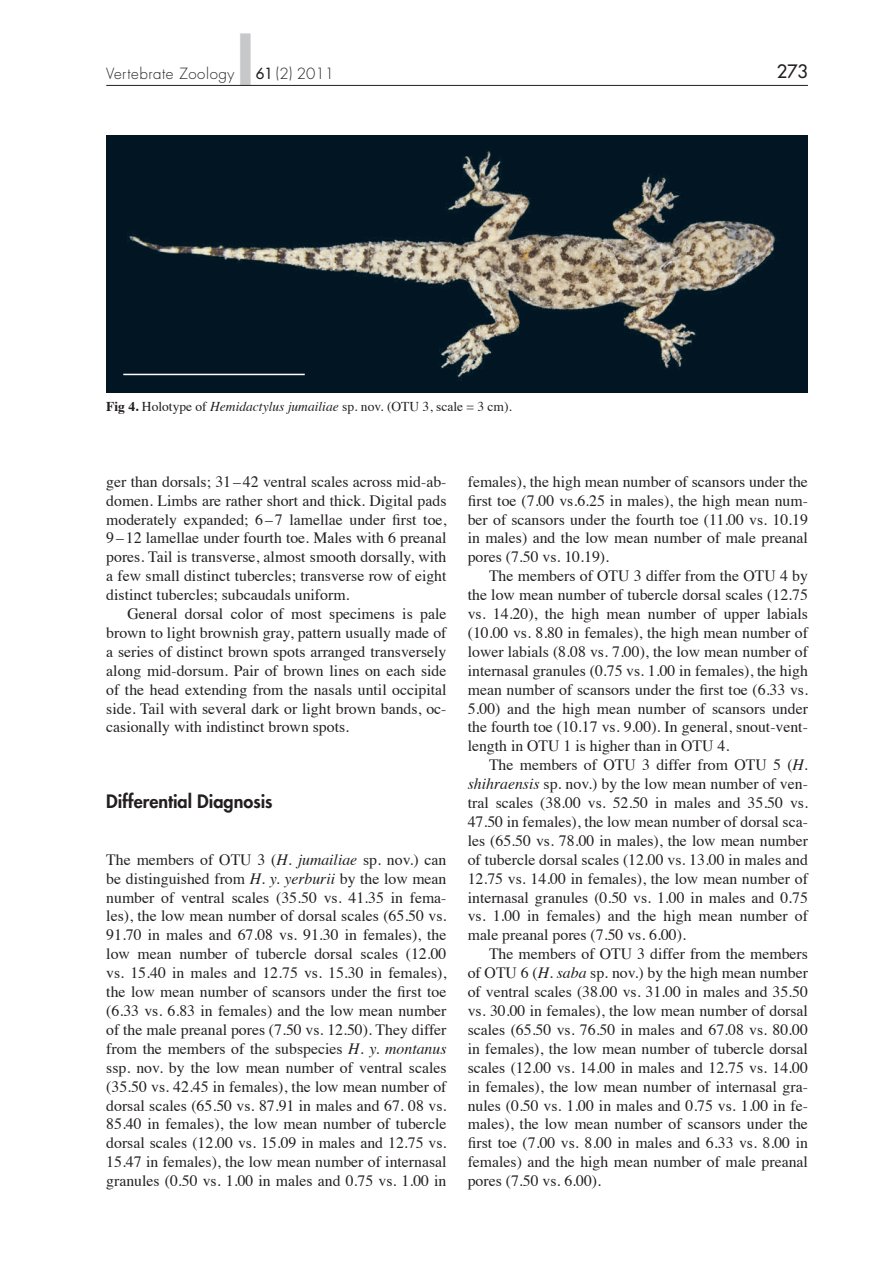
<style>
.page{position:relative;width:893px;height:1263px;background:#fff}
.page>*{position:absolute;margin:0;border:0;box-sizing:border-box;transform-origin:0 0}
.t1{font:800 18px "Futura";color:#231f20}
.t2{font:18px "Futura";color:#231f20}
.t3{font:15.75px/18.9px "Times";color:#231f20;text-align:justify}
.t4{font:300 15px "Futura";letter-spacing:.04em;color:#231f20}
.t5{font:13.5px "Times";color:#231f20}
.s1{color:#c7c8ca}
.s2{font-weight:400}
.s3{font-weight:700}
.s4{font-style:italic}
</style>
<div class="page">
<hr style="left:106px;top:85px;width:702px;height:1px;background:#231f20">
<img style="left:106px;top:135px;width:702px;height:257px">
<hr style="left:123px;top:374px;width:182px;height:1px;background:#fff">
<p class="t4" style="left:106px;top:66px;width:229px">Vertebrate Zoology <span class="s1">■</span> <span class="s2">61</span> (2) 2011</p>
<p class="t5" style="left:106px;top:401px;width:407px"><span class="s3">Fig 4.</span> Holotype of <span class="s4">Hemidactylus jumailiae</span> sp. nov. (OTU 3, scale = 3 cm).</p>
<p class="t2" style="left:777px;top:62px;width:33px">273</p>
<p class="t3" style="left:106px;top:473px;width:342px">ger than dorsals; 31 – 42 ventral scales across mid-ab&shy;domen. Limbs are rather short and thick. Digital pads moderately expanded; 6 – 7 lamellae under first toe, 9 – 12 lamellae under fourth toe. Males with 6 preanal pores. Tail is transverse, almost smooth dorsally, with a few small distinct tubercles; transverse row of eight distinct tubercles; subcaudals uniform.</p>
<p class="t3" style="left:106px;top:606px;width:342px;text-indent:21px">General dorsal color of most specimens is pale brown to light brownish gray, pattern usually made of a series of distinct brown spots arranged transversely along mid-dorsum. Pair of brown lines on each side of the head extending from the nasals until occipital side. Tail with several dark or light brown bands, oc&shy;casionally with indistinct brown spots.</p>
<p class="t1" style="left:106px;top:793px;width:168px">Differential Diagnosis</p>
<p class="t3" style="left:106px;top:851px;width:342px">The members of OTU 3 (<span class="s4">H. jumailiae</span> sp. nov.) can be distinguished from <span class="s4">H. y. yerburii</span> by the low mean number of ventral scales (35.50 vs. 41.35 in fema&shy;les), the low mean number of dorsal scales (65.50 vs.<br>91.70 in males and 67.08 vs. 91.30 in females), the low mean number of tubercle dorsal scales (12.00 vs. 15.40 in males and 12.75 vs. 15.30 in females), the low mean number of scansors under the first toe (6.33 vs. 6.83 in females) and the low mean number of the male preanal pores (7.50 vs. 12.50). They differ from the members of the subspecies <span class="s4">H. y. montanus </span>ssp. nov. by the low mean number of ventral scales (35.50 vs. 42.45 in females), the low mean number of dorsal scales (65.50 vs. 87.91 in males and 67. 08 vs.<br>85.40 in females), the low mean number of tubercle dorsal scales (12.00 vs. 15.09 in males and 12.75 vs.<br>15.47 in females), the low mean number of internasal granules (0.50 vs. 1.00 in males and 0.75 vs. 1.00 in</p>
<p class="t3" style="left:468px;top:473px;width:342px">females), the high mean number of scansors under the first toe (7.00 vs.6.25 in males), the high mean num&shy;ber of scansors under the fourth toe (11.00 vs. 10.19 in males) and the low mean number of male preanal pores (7.50 vs. 10.19).</p>
<p class="t3" style="left:468px;top:568px;width:342px;text-indent:21px">The members of OTU 3 differ from the OTU 4 by the low mean number of tubercle dorsal scales (12.75 vs. 14.20), the high mean number of upper labials (10.00 vs. 8.80 in females), the high mean number of lower labials (8.08 vs. 7.00), the low mean number of internasal granules (0.75 vs. 1.00 in females), the high mean number of scansors under the first toe (6.33 vs.<br>5.00) and the high mean number of scansors under the fourth toe (10.17 vs. 9.00). In general, snout-vent&shy;length in OTU 1 is higher than in OTU 4.</p>
<p class="t3" style="left:468px;top:757px;width:342px;text-indent:21px">The members of OTU 3 differ from OTU 5 (<span class="s4">H. shihraensis</span> sp. nov.) by the low mean number of ven&shy;tral scales (38.00 vs. 52.50 in males and 35.50 vs.<br>47.50 in females), the low mean number of dorsal sca&shy;les (65.50 vs. 78.00 in males), the low mean number of tubercle dorsal scales (12.00 vs. 13.00 in males and 12.75 vs. 14.00 in females), the low mean number of internasal granules (0.50 vs. 1.00 in males and 0.75 vs. 1.00 in females) and the high mean number of male preanal pores (7.50 vs. 6.00).</p>
<p class="t3" style="left:468px;top:946px;width:342px;text-indent:21px">The members of OTU 3 differ from the members of OTU 6 (<span class="s4">H. saba</span> sp. nov.) by the high mean number of ventral scales (38.00 vs. 31.00 in males and 35.50 vs. 30.00 in females), the low mean number of dorsal scales (65.50 vs. 76.50 in males and 67.08 vs. 80.00 in females), the low mean number of tubercle dorsal scales (12.00 vs. 14.00 in males and 12.75 vs. 14.00 in females), the low mean number of internasal gra&shy;nules (0.50 vs. 1.00 in males and 0.75 vs. 1.00 in fe&shy;males), the low mean number of scansors under the first toe (7.00 vs. 8.00 in males and 6.33 vs. 8.00 in females) and the high mean number of male preanal pores (7.50 vs. 6.00).</p>
</div>
